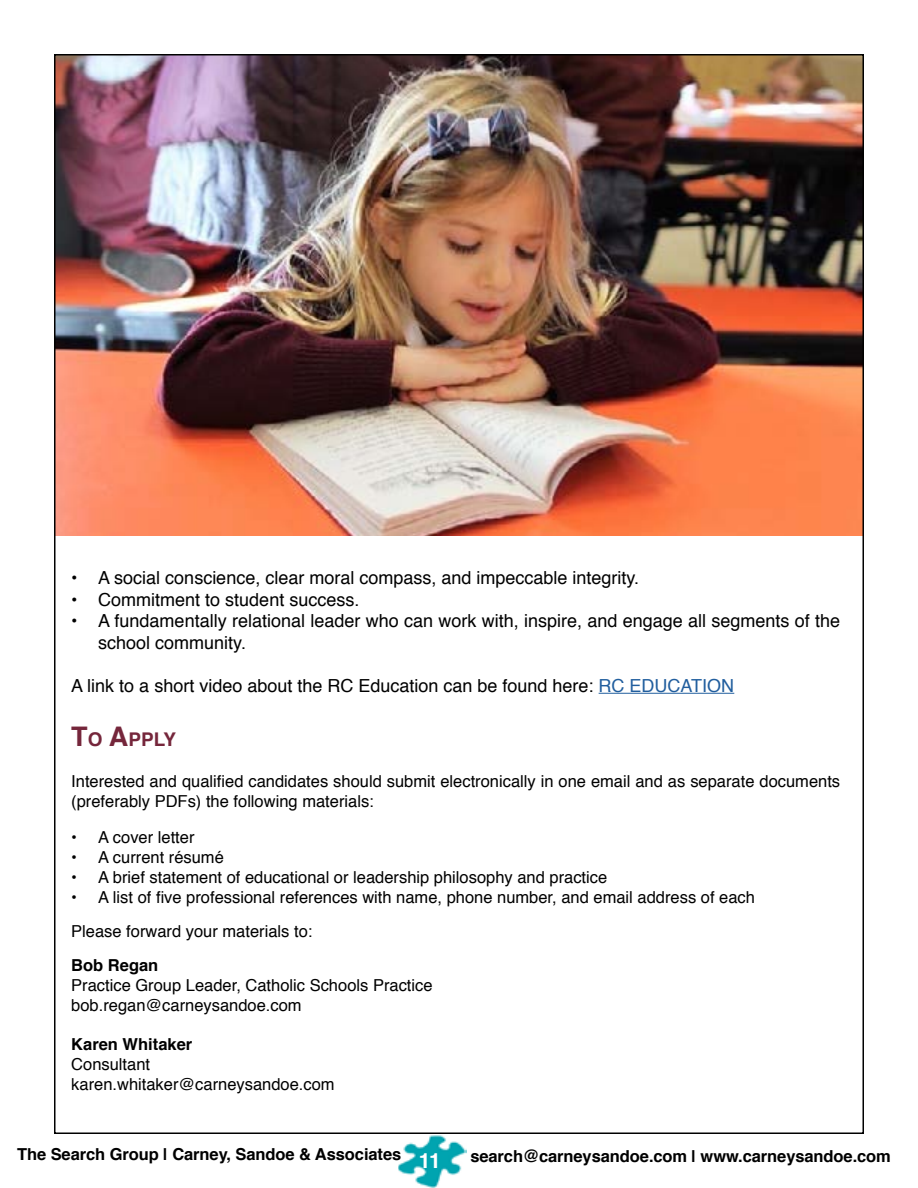
<style>
.page{position:relative;width:918px;height:1188px;background:#fff}
.page>*{position:absolute;margin:0;border:0;box-sizing:border-box;transform-origin:0 0}
.t1{font:700 18.9px "Helvetica";color:#75263b}
.t2{font:18px/21.6px "Helvetica";color:#000}
.t3{font:16.5px/19.8px "Helvetica";color:#000}
.t4{font:700 16.5px "Helvetica";letter-spacing:-.005em;color:#000}
.s1{color:#215e9e}
.s2{font-size:27px}
.s3{font-size:21px;color:#fff}
</style>
<div class="page">
<img style="left:398px;top:1135px;width:69px;height:53px">
<img style="left:57px;top:57px;width:804px;height:478px">
<hr style="left:599px;top:693px;width:135px;height:1px;background:#215e9e">
<p class="t2" style="left:71px;top:567px;width:569px">• A social conscience, clear moral compass, and impeccable integrity.</p>
<p class="t2" style="left:71px;top:589px;width:290px">• Commitment to student success.</p>
<p class="t2" style="left:98px;top:611px;width:743px;text-indent:-27px">• A fundamentally relational leader who can work with, inspire, and engage all segments of the school community.</p>
<p class="t2" style="left:71px;top:675px;width:665px">A link to a short video about the RC Education can be found here: <span class="s1">RC EDUCATION</span></p>
<p class="t1" style="left:71px;top:724px;width:106px"><span class="s2">T</span>o <span class="s2">A</span>pply</p>
<p class="t3" style="left:71px;top:772px;width:770px">Interested and qualified candidates should submit electronically in one email and as separate documents (preferably PDFs) the following materials:</p>
<p class="t3" style="left:71px;top:828px;width:125px">• A cover letter</p>
<p class="t3" style="left:71px;top:848px;width:154px">• A current résumé</p>
<p class="t3" style="left:71px;top:868px;width:538px">• A brief statement of educational or leadership philosophy and practice</p>
<p class="t3" style="left:71px;top:880px;width:685px;line-height:34.2px">• A list of five professional references with name, phone number, and email address of each<br>Please forward your materials to:</p>
<p class="t4" style="left:71px;top:952px;width:89px">Bob Regan</p>
<p class="t3" style="left:71px;top:976px;width:363px">Practice Group Leader, Catholic Schools Practice bob.regan@carneysandoe.com</p>
<p class="t4" style="left:71px;top:1031px;width:123px">Karen Whitaker</p>
<p class="t3" style="left:71px;top:1055px;width:265px">Consultant karen.whitaker@carneysandoe.com</p>
<p class="t4" style="left:17px;top:1141px;width:425px">The Search Group | Carney, Sandoe &amp; Associates <span class="s3">11</span></p>
<p class="t4" style="left:470px;top:1143px;width:422px">search@carneysandoe.com | www.carneysandoe.com</p>
</div>
